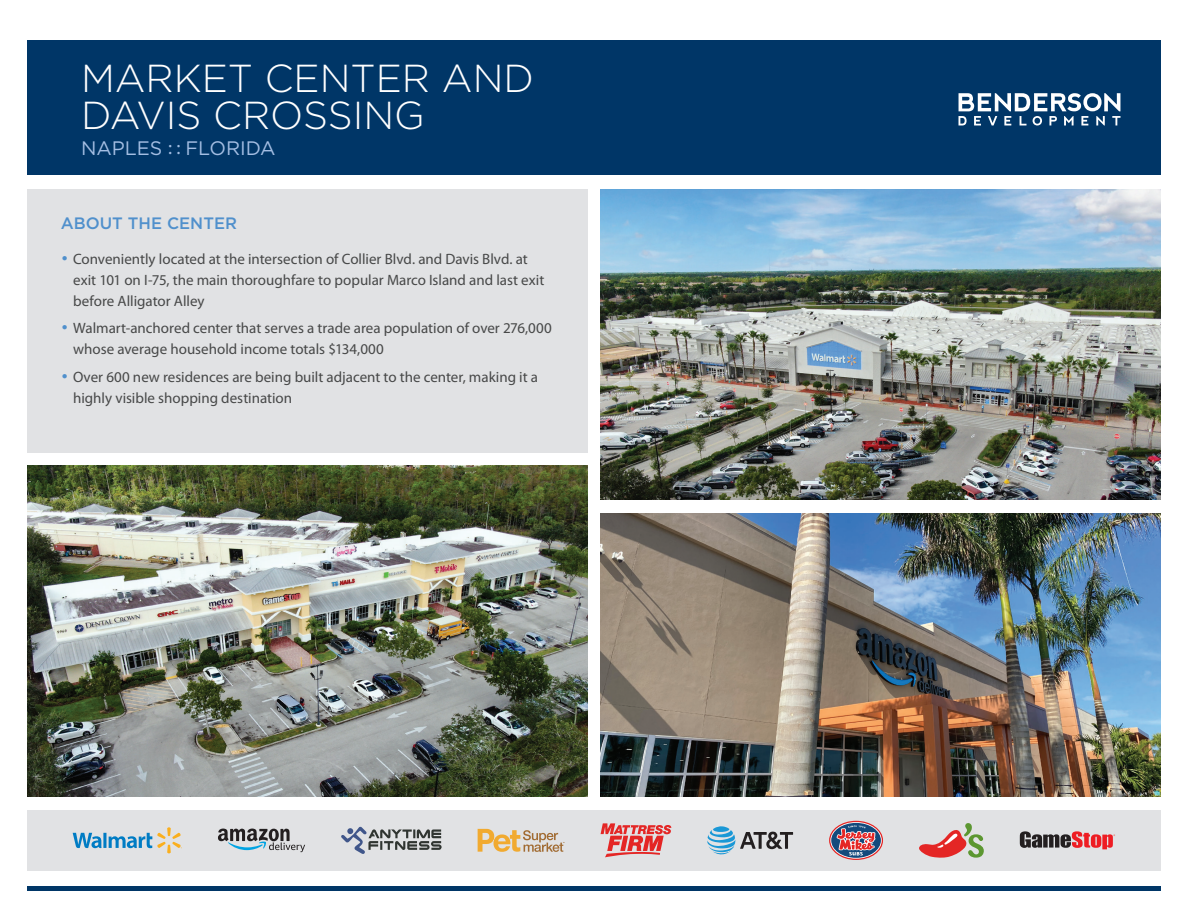
<style>
.page{position:relative;width:1188px;height:918px;background:#fff}
.page>*{position:absolute;margin:0;border:0;box-sizing:border-box;transform-origin:0 0}
.t1{font:300 39px/36.8px "Gotham";color:#fff}
.t2{font:19.5px "Gotham";color:#a4bee3}
.t3{font:500 16.5px "Gotham";color:#5090cc}
.t4{font:15px/21px "Myriad Pro";color:#474848}
.s1{font-family:"Myriad Pro"}
.s2{font-family:"Gotham";font-size:16.5px;color:#5090cc}
</style>
<div class="page">
<img style="left:601px;top:189px;width:560px;height:311px">
<img style="left:601px;top:513px;width:560px;height:283px">
<img style="left:27px;top:466px;width:560px;height:330px">
<div style="left:27px;top:40px;width:1134px;height:136px;background:#003667"></div>
<svg style="left:958px;top:93px;width:163px;height:32px"></svg>
<hr style="left:27px;top:887px;width:1134px;height:4px;background:#003667">
<div style="left:27px;top:189px;width:560px;height:263px;background:#e1e2e4"></div>
<div style="left:27px;top:810px;width:1134px;height:61px;background:#e1e2e4"></div>
<svg style="left:478px;top:829px;width:87px;height:23px"></svg>
<svg style="left:601px;top:823px;width:70px;height:34px"></svg>
<svg style="left:707px;top:826px;width:86px;height:28px"></svg>
<svg style="left:829px;top:821px;width:54px;height:39px"></svg>
<svg style="left:830px;top:822px;width:52px;height:37px"></svg>
<div style="left:831px;top:823px;width:50px;height:35px;background:#144a7c;border-radius:50%"></div>
<svg style="left:837px;top:825px;width:38px;height:31px"></svg>
<svg style="left:919px;top:823px;width:65px;height:35px"></svg>
<svg style="left:218px;top:829px;width:87px;height:23px"></svg>
<svg style="left:341px;top:827px;width:101px;height:27px"></svg>
<svg style="left:1020px;top:831px;width:95px;height:18px"></svg>
<svg style="left:73px;top:827px;width:109px;height:26px"></svg>
<h1 class="t1" style="left:81px;top:59px;width:454px">MARKET CENTER AND<br>DAVIS CROSSING</h1>
<h2 class="t2" style="left:81px;top:136px;width:196px">NAPLES <span class="s1">: :</span> FLORIDA</h2>
<p class="t3" style="left:61px;top:213px;width:178px">ABOUT THE CENTER</p>
<p class="t4" style="left:73px;top:248px;width:473px;text-indent:-12px"><span class="s2">•</span> Conveniently located at the intersection of Collier Blvd. and Davis Blvd. at exit 101 on I-75, the main thoroughfare to popular Marco Island and last exit before Alligator Alley</p>
<p class="t4" style="left:73px;top:318px;width:480px;text-indent:-12px"><span class="s2">•</span> Walmart-anchored center that serves a trade area population of over 276,000 whose average household income totals $134,000</p>
<p class="t4" style="left:73px;top:366px;width:467px;text-indent:-12px"><span class="s2">•</span> Over 600 new residences are being built adjacent to the center, making it a highly visible shopping destination</p>
</div>
